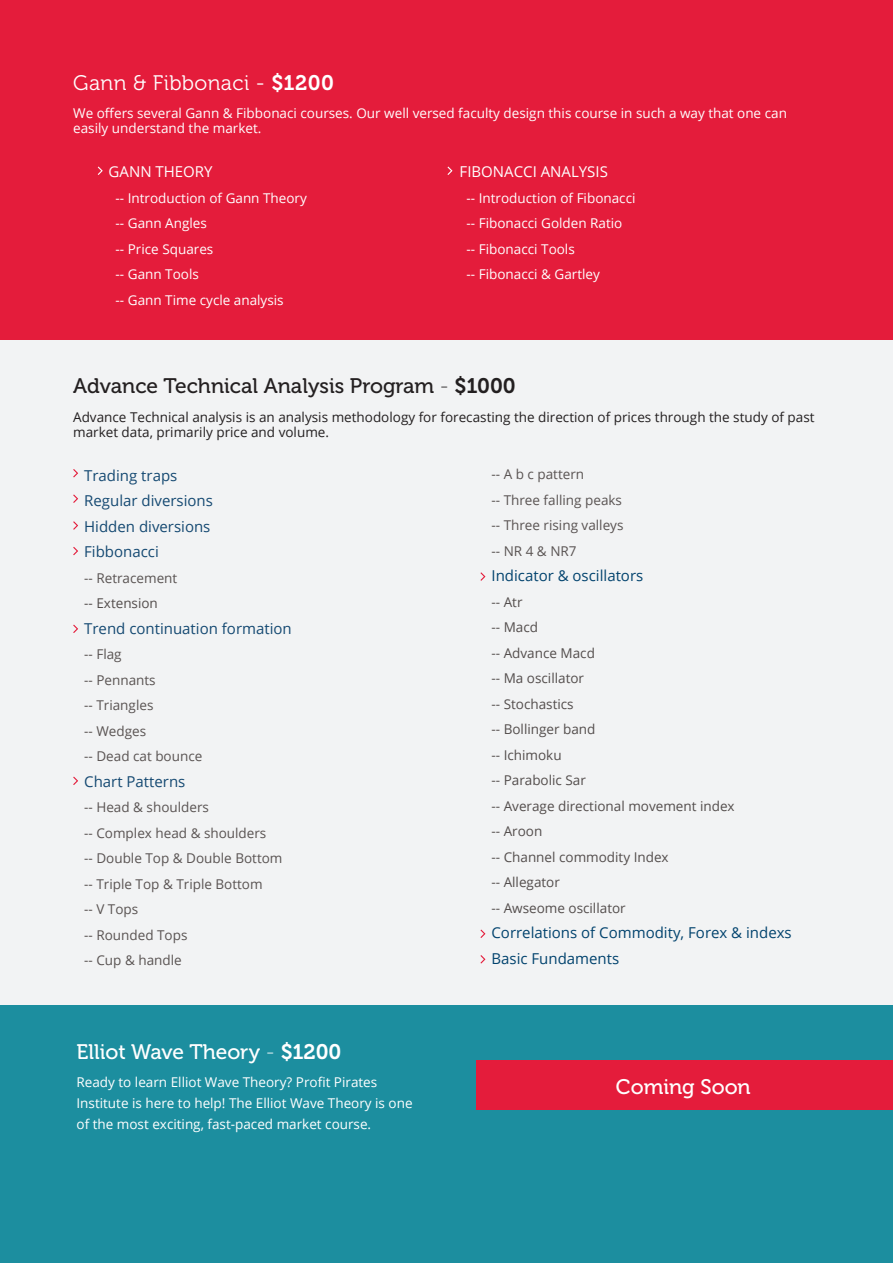
<style>
.page{position:relative;width:893px;height:1263px;background:#fff}
.page>*{position:absolute;margin:0;border:0;box-sizing:border-box;transform-origin:0 0}
.t1{font:21px "Museo 500";color:#231f20}
.t2{font:21px "Museo 500";color:#fff}
.t3{font:21px "Museo 300";letter-spacing:.02em;color:#fff}
.t4{font:15px/25.5px "Open Sans";color:#154972}
.t5{font:15px/25.5px "Open Sans";color:#02436e}
.t6{font:15px "Open Sans";color:#fff}
.t7{font:13.5px/25.5px "Open Sans";color:#fff}
.t8{font:13.5px/25.5px "Open Sans";color:#595352}
.t9{font:13.5px/25.5px "Open Sans";color:#534d4c}
.t10{font:13.5px/15px "Open Sans";color:#231f20}
.s1{font-family:"Museo 700"}
.s2{font-family:"Museo 100"}
.s3{color:#595352}
</style>
<div class="page">
<div style="left:0;top:0;width:893px;height:340px;background:#e41c3b"></div>
<div style="left:0;top:340px;width:893px;height:674px;background:#f2f3f4"></div>
<div style="left:0;top:1006px;width:893px;height:257px;background:#1c8e9f"></div>
<svg style="left:448px;top:167px;width:4px;height:8px"></svg>
<svg style="left:98px;top:167px;width:5px;height:8px"></svg>
<svg style="left:73px;top:494px;width:5px;height:9px"></svg>
<svg style="left:73px;top:547px;width:5px;height:8px"></svg>
<svg style="left:73px;top:625px;width:5px;height:8px"></svg>
<svg style="left:73px;top:777px;width:5px;height:8px"></svg>
<svg style="left:73px;top:469px;width:5px;height:8px"></svg>
<svg style="left:73px;top:521px;width:5px;height:9px"></svg>
<svg style="left:480px;top:930px;width:5px;height:8px"></svg>
<svg style="left:480px;top:955px;width:5px;height:8px"></svg>
<svg style="left:480px;top:572px;width:5px;height:9px"></svg>
<div style="left:476px;top:1060px;width:417px;height:50px;background:#e41c3b"></div>
<h1 class="t3" style="left:73px;top:71px;width:262px">Gann &amp; Fibbonaci - <span class="s1">$1200</span></h1>
<p class="t7" style="left:73px;top:106px;width:715px;line-height:15px">We offers several Gann &amp; Fibbonaci courses. Our well versed faculty design this course in such a way that one can easily understand the market.</p>
<p class="t6" style="left:109px;top:162px;width:105px">GANN THEORY</p>
<p class="t7" style="left:116px;top:185px;width:193px">-- Introduction of Gann Theory -- Gann Angles<br>-- Price Squares<br>-- Gann Tools<br>-- Gann Time cycle analysis</p>
<p class="t6" style="left:460px;top:162px;width:150px">FIBONACCI ANALYSIS</p>
<p class="t7" style="left:467px;top:185px;width:170px">-- Introduction of Fibonacci -- Fibonacci Golden Ratio<br>-- Fibonacci Tools<br>-- Fibonacci &amp; Gartley</p>
<h1 class="t1" style="left:73px;top:374px;width:444px">Advance Technical Analysis Program <span class="s2">-</span> <span class="s1">$1000</span></h1>
<p class="t10" style="left:73px;top:410px;width:743px">Advance Technical analysis is an analysis methodology for forecasting the direction of prices through the study of past market data, primarily price and volume.</p>
<p class="t4" style="left:84px;top:462px;width:130px">Trading traps<br>Regular diversions<br>Hidden diversions<br>Fibbonacci</p>
<p class="t8" style="left:84px;top:564px;width:95px">-- Retracement</p>
<p class="t9" style="left:84px;top:590px;width:75px">-- Extension</p>
<p class="t4" style="left:84px;top:615px;width:209px">Trend continuation formation</p>
<p class="t8" style="left:84px;top:641px;width:120px">-- Flag<br>-- Pennants<br>-- Triangles<br>-- Wedges<br>-- Dead cat bounce</p>
<p class="t4" style="left:84px;top:768px;width:103px">Chart Patterns</p>
<p class="t8" style="left:84px;top:794px;width:200px">-- Head &amp; shoulders<br>-- Complex head &amp; shoulders<br>-- Double Top &amp; Double Bottom -- Triple Top &amp; Triple Bottom<br>-- V Tops<br>-- Rounded Tops<br>-- Cup &amp; handle</p>
<p class="t8" style="left:491px;top:461px;width:134px">-- A b c pattern<br>-- Three falling peaks -- Three rising valleys -- NR 4 &amp; NR7</p>
<p class="t5" style="left:491px;top:563px;width:153px">Indicator &amp; oscillators</p>
<p class="t9" style="left:491px;top:589px;width:245px"><span class="s3">--</span> Atr<br><span class="s3">--</span> Macd<br><span class="s3">--</span> Advance Macd<br><span class="s3">--</span> Ma oscillator<br><span class="s3">--</span> Stochastics<br><span class="s3">--</span> Bollinger band<br><span class="s3">--</span> Ichimoku<br><span class="s3">--</span> Parabolic Sar<br><span class="s3">--</span> Average directional movement index <span class="s3">--</span> Aroon<br><span class="s3">--</span> Channel commodity Index<br><span class="s3">--</span> Allegator<br><span class="s3">--</span> Awseome oscillator</p>
<p class="t5" style="left:491px;top:920px;width:302px">Correlations of Commodity, Forex &amp; indexs<br>Basic Fundaments</p>
<h1 class="t2" style="left:77px;top:1040px;width:266px">Elliot Wave Theory <span class="s2">-</span> <span class="s1">$1200</span></h1>
<p class="t7" style="left:77px;top:1072px;width:338px;line-height:21px">Ready to learn Elliot Wave Theory? Profit Pirates<br>Institute is here to help! The Elliot Wave Theory is one of the most exciting, fast-paced market course.</p>
<h1 class="t2" style="left:616px;top:1075px;width:136px">Coming Soon</h1>
</div>
